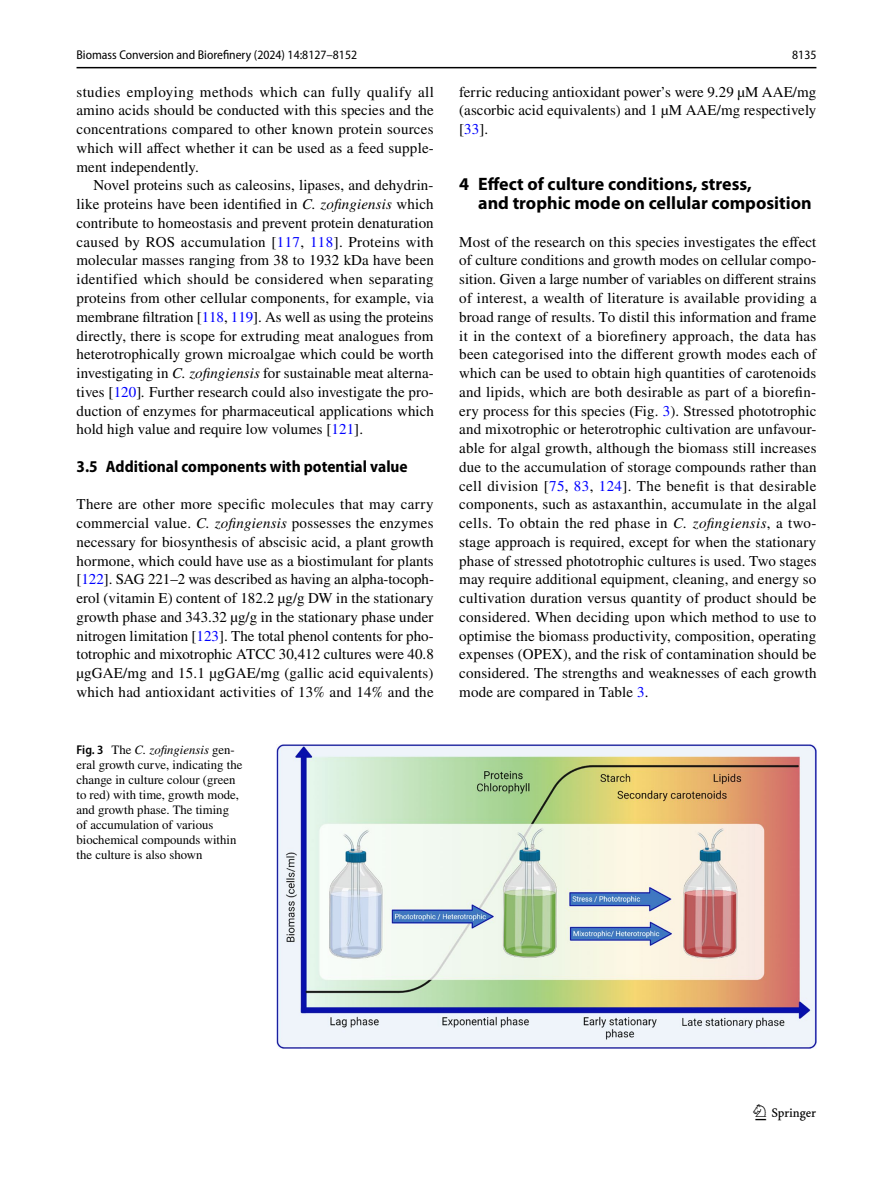
<style>
.page{position:relative;width:893px;height:1187px;background:#fff}
.page>*{position:absolute;margin:0;border:0;box-sizing:border-box;transform-origin:0 0}
.t1{font:22.5px "Springnew Regular 3";color:#000}
.t2{font:700 18px/18.8px "Myriad Pro";color:#000}
.t3{font:700 semi-condensed 16.5px "Myriad Pro";color:#000}
.t4{font:15px/18.8px "STIX";letter-spacing:.005em;color:#000;text-align:justify}
.t5{font:12.75px/15px "STIX";color:#000}
.t6{font:semi-condensed 12.75px "Myriad Pro";color:#000}
.s1{font-style:italic}
.s2{color:#00f}
.s3{font-family:"Myriad Pro";font-weight:600;font-stretch:semi-condensed}
</style>
<div class="page">
<hr style="left:77px;top:67px;width:739px;height:1px;background:#000">
<img style="left:276px;top:744px;width:540px;height:304px">
<p class="t6" style="left:77px;top:48px;width:282px">Biomass Conversion and Biorefinery (2024) 14:8127–8152</p>
<p class="t6" style="left:792px;top:48px;width:26px">8135</p>
<p class="t4" style="left:77px;top:83px;width:359px">studies employing methods which can fully qualify all amino acids should be conducted with this species and the concentrations compared to other known protein sources which will affect whether it can be used as a feed supple&shy;ment independently.</p>
<p class="t4" style="left:77px;top:177px;width:359px;text-indent:17px">Novel proteins such as caleosins, lipases, and dehydrin&shy;like proteins have been identified in <span class="s1">C. zofingiensis</span> which contribute to homeostasis and prevent protein denaturation caused by ROS accumulation [<span class="s2">117</span>, <span class="s2">118</span>]. Proteins with molecular masses ranging from 38 to 1932 kDa have been identified which should be considered when separating proteins from other cellular components, for example, via membrane filtration [<span class="s2">118</span>, <span class="s2">119</span>]. As well as using the proteins directly, there is scope for extruding meat analogues from heterotrophically grown microalgae which could be worth investigating in <span class="s1">C. zofingiensis</span> for sustainable meat alterna&shy;tives [<span class="s2">120</span>]<span class="s1">.</span> Further research could also investigate the pro&shy;duction of enzymes for pharmaceutical applications which hold high value and require low volumes [<span class="s2">121</span>].</p>
<p class="t3" style="left:77px;top:457px;width:333px">3.5 Additional components with potential value</p>
<p class="t4" style="left:77px;top:496px;width:359px">There are other more specific molecules that may carry commercial value. <span class="s1">C. zofingiensis</span> possesses the enzymes necessary for biosynthesis of abscisic acid, a plant growth hormone, which could have use as a biostimulant for plants [<span class="s2">122</span>]. SAG 221–2 was described as having an alpha-tocoph&shy;erol (vitamin E) content of 182.2 µg/g DW in the stationary growth phase and 343.32 µg/g in the stationary phase under nitrogen limitation [<span class="s2">123</span>]. The total phenol contents for pho&shy;totrophic and mixotrophic ATCC 30,412 cultures were 40.8 µgGAE/mg and 15.1 µgGAE/mg (gallic acid equivalents) which had antioxidant activities of 13% and 14% and the</p>
<p class="t5" style="left:77px;top:743px;width:167px"><span class="s3">Fig. 3</span> The <span class="s1">C. zofingiensis</span> gen&shy;eral growth curve, indicating the change in culture colour (green to red) with time, growth mode, and growth phase. The timing of accumulation of various biochemical compounds within the culture is also shown</p>
<p class="t4" style="left:459px;top:83px;width:359px">ferric reducing antioxidant power’s were 9.29 µM AAE/mg (ascorbic acid equivalents) and 1 µM AAE/mg respectively [<span class="s2">33</span>].</p>
<p class="t2" style="left:478px;top:174px;width:335px;text-indent:-19px">4 Effect of culture conditions, stress,<br>and trophic mode on cellular composition</p>
<p class="t4" style="left:459px;top:233px;width:359px">Most of the research on this species investigates the effect of culture conditions and growth modes on cellular compo&shy;sition. Given a large number of variables on different strains of interest, a wealth of literature is available providing a broad range of results. To distil this information and frame it in the context of a biorefinery approach, the data has been categorised into the different growth modes each of which can be used to obtain high quantities of carotenoids and lipids, which are both desirable as part of a biorefin&shy;ery process for this species (Fig. <span class="s2">3</span>). Stressed phototrophic and mixotrophic or heterotrophic cultivation are unfavour&shy;able for algal growth, although the biomass still increases due to the accumulation of storage compounds rather than cell division [<span class="s2">75</span>, <span class="s2">83</span>, <span class="s2">124</span>]. The benefit is that desirable components, such as astaxanthin, accumulate in the algal cells. To obtain the red phase in <span class="s1">C. zofingiensis</span>, a two&shy;stage approach is required, except for when the stationary phase of stressed phototrophic cultures is used. Two stages may require additional equipment, cleaning, and energy so cultivation duration versus quantity of product should be considered. When deciding upon which method to use to optimise the biomass productivity, composition, operating expenses (OPEX), and the risk of contamination should be considered. The strengths and weaknesses of each growth mode are compared in Table <span class="s2">3</span>.</p>
<h1 class="t1" style="left:755px;top:1104px;width:62px">1 3</h1>
</div>
